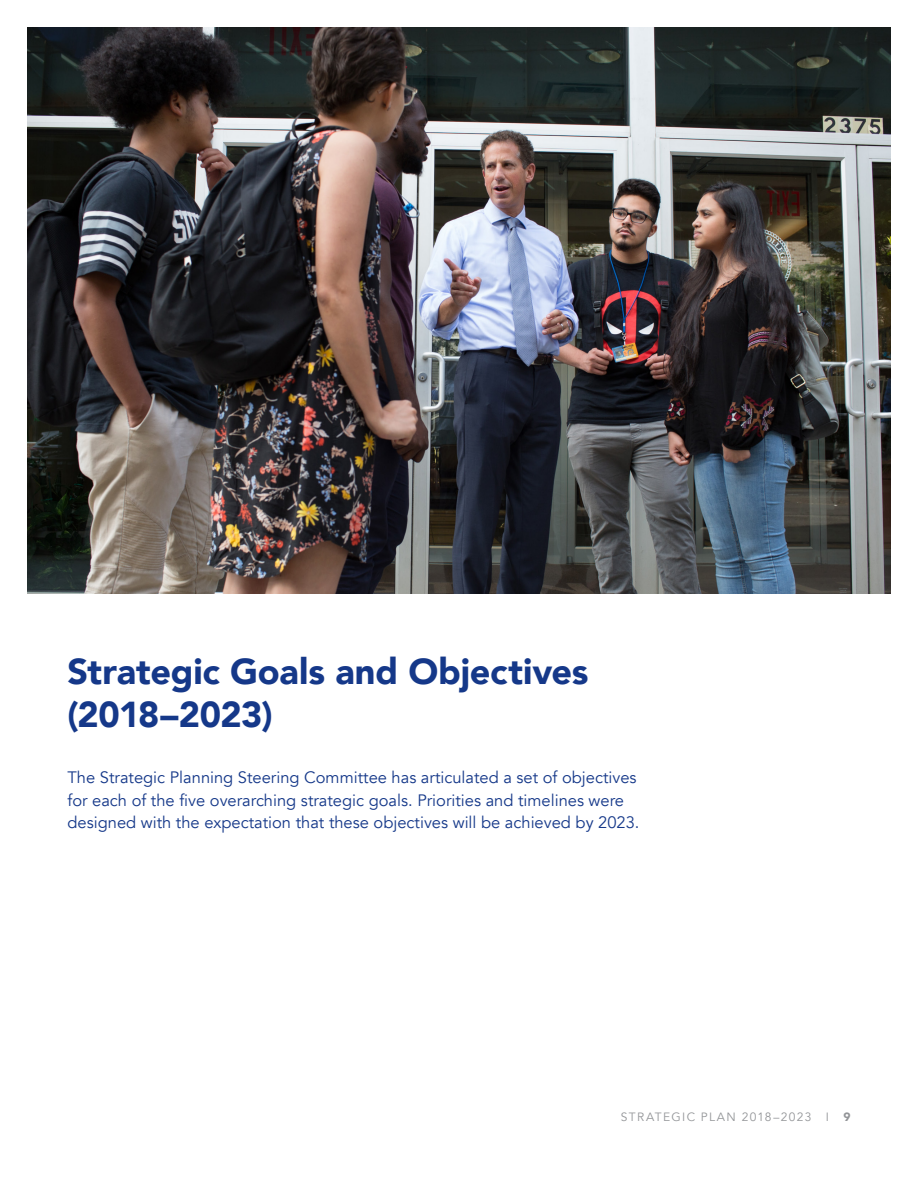
<style>
.page{position:relative;width:918px;height:1188px;background:#fff}
.page>*{position:absolute;margin:0;border:0;box-sizing:border-box;transform-origin:0 0}
.t1{font:900 36px/43.2px "Avenir";letter-spacing:-.005em;color:#153889}
.Lead-in_copy{font:16.5px/22.5px "Avenir";color:#153889}
.t2{font:12px "Avenir";letter-spacing:.11em;color:#939598}
.s1{font-weight:900}
</style>
<div class="page">
<img style="left:27px;top:27px;width:864px;height:567px">
<h1 class="t1" style="left:68px;top:649px;width:523px">Strategic Goals and Objectives (2018–2023)</h1>
<p class="Lead-in_copy" style="left:68px;top:767px;width:574px">The Strategic Planning Steering Committee has articulated a set of objectives for each of the five overarching strategic goals. Priorities and timelines were designed with the expectation that these objectives will be achieved by 2023.</p>
<p class="t2" style="left:621px;top:1109px;width:231px">STRATEGIC PLAN 2018–2023 I <span class="s1">9</span></p>
</div>
